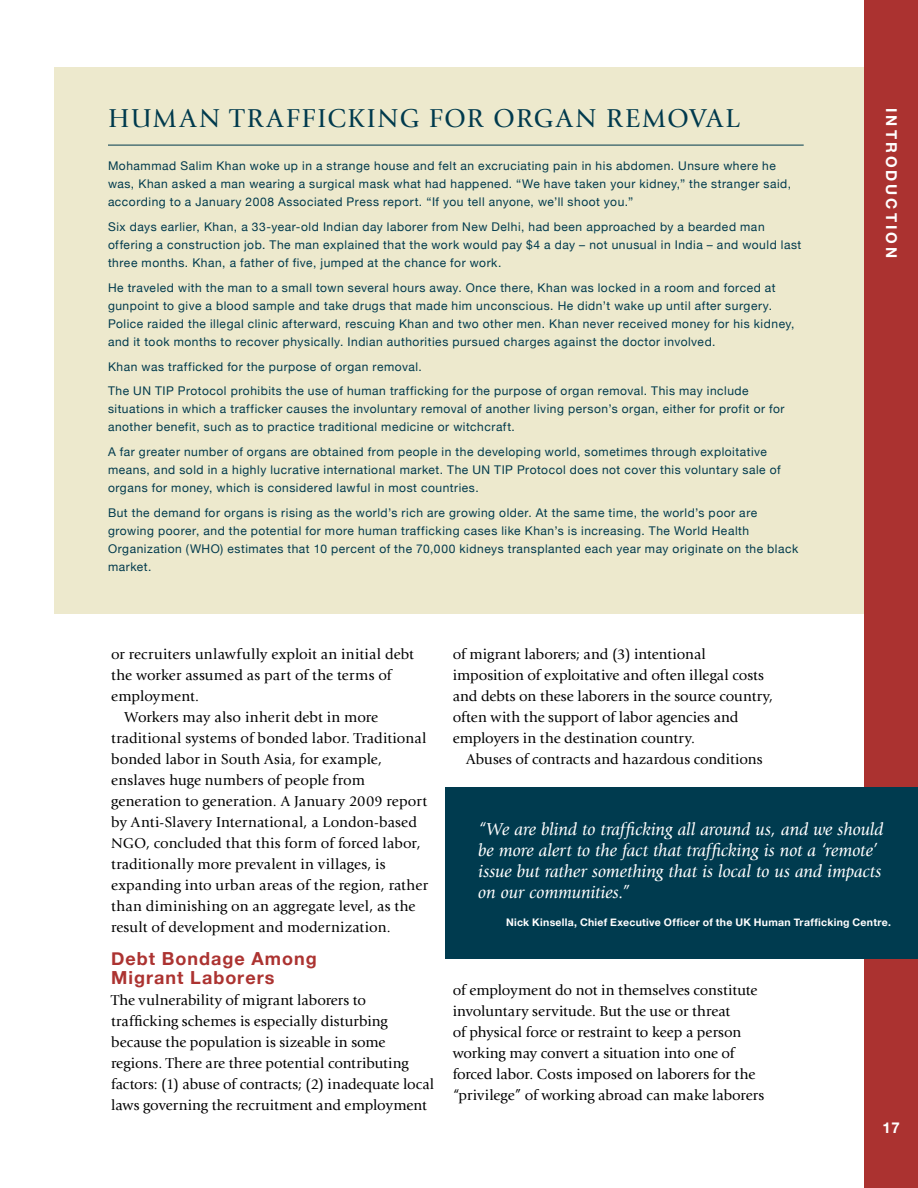
<style>
.page{position:relative;width:918px;height:1188px;background:#fff}
.page>*{position:absolute;margin:0;border:0;box-sizing:border-box;transform-origin:0 0}
.t1{font:27px "Giovanni Std";letter-spacing:.075em;color:#003a4d}
.t2{font:italic 18px/21px "Giovanni Std";letter-spacing:-.005em;color:#fff}
.t3{font:700 18px/19.5px "Helvetica Neue";letter-spacing:.055em;color:#ac3331}
.t4{font:15px/21px "Giovanni Std";color:#000}
.t5{font:700 15px "Helvetica Neue LT Std";letter-spacing:.2em;color:#fff}
.t6{font:12px/18px "Helvetica Neue";letter-spacing:.045em;color:#003a4d}
.t7{font:700 10.5px "Helvetica Neue";letter-spacing:.025em;color:#fff}
</style>
<div class="page">
<div style="left:54px;top:68px;width:833px;height:546px;background:#ede9cd"></div>
<div style="left:864px;top:0;width:54px;height:1188px;background:#ab3230"></div>
<hr style="left:108px;top:145px;width:696px;height:1px;background:#003a4d">
<div style="left:446px;top:787px;width:472px;height:171px;background:#003b4f"></div>
<h1 class="t1" style="left:108px;top:103px;width:47px">Human</h1>
<h1 class="t1" style="left:230px;top:103px;width:35px">Trafficking</h1>
<h1 class="t1" style="left:429px;top:103px;width:19px">for</h1>
<h1 class="t1" style="left:493px;top:103px;width:44px">Organ</h1>
<h1 class="t1" style="left:606px;top:103px;width:39px">Removal</h1>
<p class="t6" style="left:108px;top:157px;width:685px">Mohammad Salim Khan woke up in a strange house and felt an excruciating pain in his abdomen. Unsure where he was, Khan asked a man wearing a surgical mask what had happened. “We have taken your kidney,” the stranger said, according to a January 2008 Associated Press report. “If you tell anyone, we’ll shoot you.”</p>
<p class="t6" style="left:108px;top:218px;width:695px">Six days earlier, Khan, a 33-year-old Indian day laborer from New Delhi, had been approached by a bearded man offering a construction job. The man explained that the work would pay $4 a day – not unusual in India – and would last three months. Khan, a father of five, jumped at the chance for work.</p>
<p class="t6" style="left:108px;top:278px;width:688px">He traveled with the man to a small town several hours away. Once there, Khan was locked in a room and forced at gunpoint to give a blood sample and take drugs that made him unconscious. He didn’t wake up until after surgery.<br>Police raided the illegal clinic afterward, rescuing Khan and two other men. Khan never received money for his kidney, and it took months to recover physically. Indian authorities pursued charges against the doctor involved.</p>
<p class="t6" style="left:108px;top:354px;width:642px;line-height:24.8px">Khan was trafficked for the purpose of organ removal.<br>The UN TIP Protocol prohibits the use of human trafficking for the purpose of organ removal. This may include</p>
<p class="t6" style="left:108px;top:400px;width:678px">situations in which a trafficker causes the involuntary removal of another living person’s organ, either for profit or for another benefit, such as to practice traditional medicine or witchcraft.</p>
<p class="t6" style="left:108px;top:443px;width:674px">A far greater number of organs are obtained from people in the developing world, sometimes through exploitative means, and sold in a highly lucrative international market. The UN TIP Protocol does not cover this voluntary sale of organs for money, which is considered lawful in most countries.</p>
<p class="t6" style="left:108px;top:503px;width:692px">But the demand for organs is rising as the world’s rich are growing older. At the same time, the world’s poor are growing poorer, and the potential for more human trafficking cases like Khan’s is increasing. The World Health Organization (WHO) estimates that 10 percent of the 70,000 kidneys transplanted each year may originate on the black market.</p>
<p class="t5" style="left:901px;top:108px;width:151px;rotate:90deg">INTRODUCTION</p>
<p class="t4" style="left:111px;top:644px;width:304px">or recruiters unlawfully exploit an initial debt</p>
<p class="t4" style="left:111px;top:665px;width:282px">the worker assumed as part of the terms of</p>
<p class="t4" style="left:111px;top:686px;width:89px">employment.</p>
<p class="t4" style="left:125px;top:707px;width:255px">Workers may also inherit debt in more</p>
<p class="t4" style="left:111px;top:728px;width:317px">traditional systems of bonded labor. Traditional</p>
<p class="t4" style="left:111px;top:749px;width:272px">bonded labor in South Asia, for example,</p>
<p class="t4" style="left:111px;top:770px;width:255px">enslaves huge numbers of people from</p>
<p class="t4" style="left:111px;top:791px;width:318px">generation to generation. A January 2009 report</p>
<p class="t4" style="left:111px;top:812px;width:307px">by Anti-Slavery International, a London-based</p>
<p class="t4" style="left:111px;top:833px;width:311px">NGO, concluded that this form of forced labor,</p>
<p class="t4" style="left:111px;top:854px;width:276px">traditionally more prevalent in villages, is</p>
<p class="t4" style="left:111px;top:875px;width:318px">expanding into urban areas of the region, rather</p>
<p class="t4" style="left:111px;top:896px;width:306px">than diminishing on an aggregate level, as the</p>
<p class="t4" style="left:111px;top:917px;width:281px">result of development and modernization.</p>
<h2 class="t3" style="left:111px;top:948px;width:207px">Debt Bondage Among<br>Migrant Laborers</h2>
<p class="t4" style="left:111px;top:990px;width:325px">The vulnerability of migrant laborers to trafficking schemes is especially disturbing because the population is sizeable in some regions. There are three potential contributing factors: (1) abuse of contracts; (2) inadequate local laws governing the recruitment and employment</p>
<p class="t4" style="left:453px;top:644px;width:322px">of migrant laborers; and (3) intentional imposition of exploitative and often illegal costs and debts on these laborers in the source country, often with the support of labor agencies and employers in the destination country.</p>
<p class="t4" style="left:466px;top:749px;width:298px">Abuses of contracts and hazardous conditions</p>
<h2 class="t2" style="left:478px;top:819px;width:407px">“We are blind to trafficking all around us, and we should be more alert to the fact that trafficking is not a ‘remote’ issue but rather something that is local to us and impacts on our communities.”</h2>
<p class="t7" style="left:506px;top:916px;width:386px">Nick Kinsella, Chief Executive Officer of the UK Human Trafficking Centre.</p>
<p class="t4" style="left:453px;top:980px;width:313px">of employment do not in themselves constitute involuntary servitude. But the use or threat<br>of physical force or restraint to keep a person working may convert a situation into one of forced labor. Costs imposed on laborers for the “privilege” of working abroad can make laborers</p>
<p class="t5" style="left:883px;top:1118px;width:19px">17</p>
</div>
